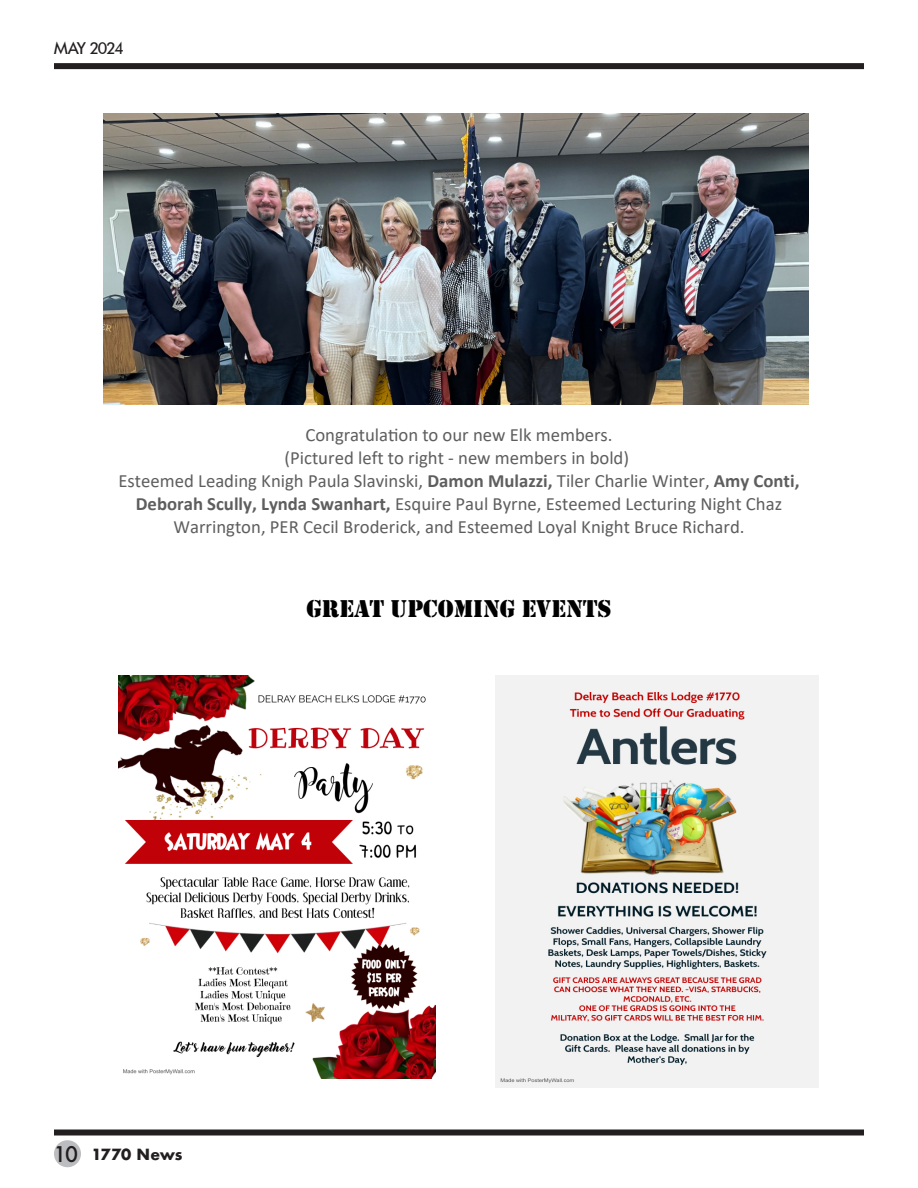
<style>
.page{position:relative;width:918px;height:1188px;background:#fff}
.page>*{position:absolute;margin:0;border:0;box-sizing:border-box;transform-origin:0 0}
.t1{font:25.05px "Stencil";letter-spacing:-.005em;color:#000}
.t2{font:500 21px "Futura";color:#231f20}
.t3{font:18.75px/22.8px "Calibri";color:#5e5e5e;text-align:center}
.t4{font:500 18px "Futura";letter-spacing:.02em;color:#231f20}
.t5{font:700 15px "Futura";letter-spacing:-.01em;color:#231f20}
.s1{font-weight:700}
</style>
<div class="page">
<div style="left:54px;top:1140px;width:27px;height:27px;background:#bcbdc0;border-radius:50%"></div>
<div style="left:54px;top:1130px;width:810px;height:6px;background:#231f20"></div>
<div style="left:54px;top:63px;width:810px;height:6px;background:#231f20"></div>
<img style="left:495px;top:675px;width:324px;height:413px">
<img style="left:119px;top:675px;width:317px;height:404px">
<img style="left:103px;top:114px;width:706px;height:291px">
<p class="t4" style="left:54px;top:39px;width:70px">MAY 2024</p>
<p class="t3" style="left:118px;top:423px;width:683px">Congratula*on to our new Elk members.<br>(Pictured left to right - new members in bold)<br>Esteemed Leading Knigh Paula Slavinski, <span class="s1">Damon Mulazzi,</span> Tiler Charlie Winter, <span class="s1">Amy Conti, Deborah Scully, Lynda Swanhart,</span> Esquire Paul Byrne, Esteemed Lecturing Night Chaz Warrington, PER Cecil Broderick, and Esteemed Loyal Knight Bruce Richard.</p>
<p class="t1" style="left:306px;top:594px;width:307px">GREAT UPCOMING EVENTS</p>
<p class="t2" style="left:53px;top:1139px;width:26px">10</p>
<p class="t5" style="left:92px;top:1144px;width:92px">1770 News</p>
</div>
